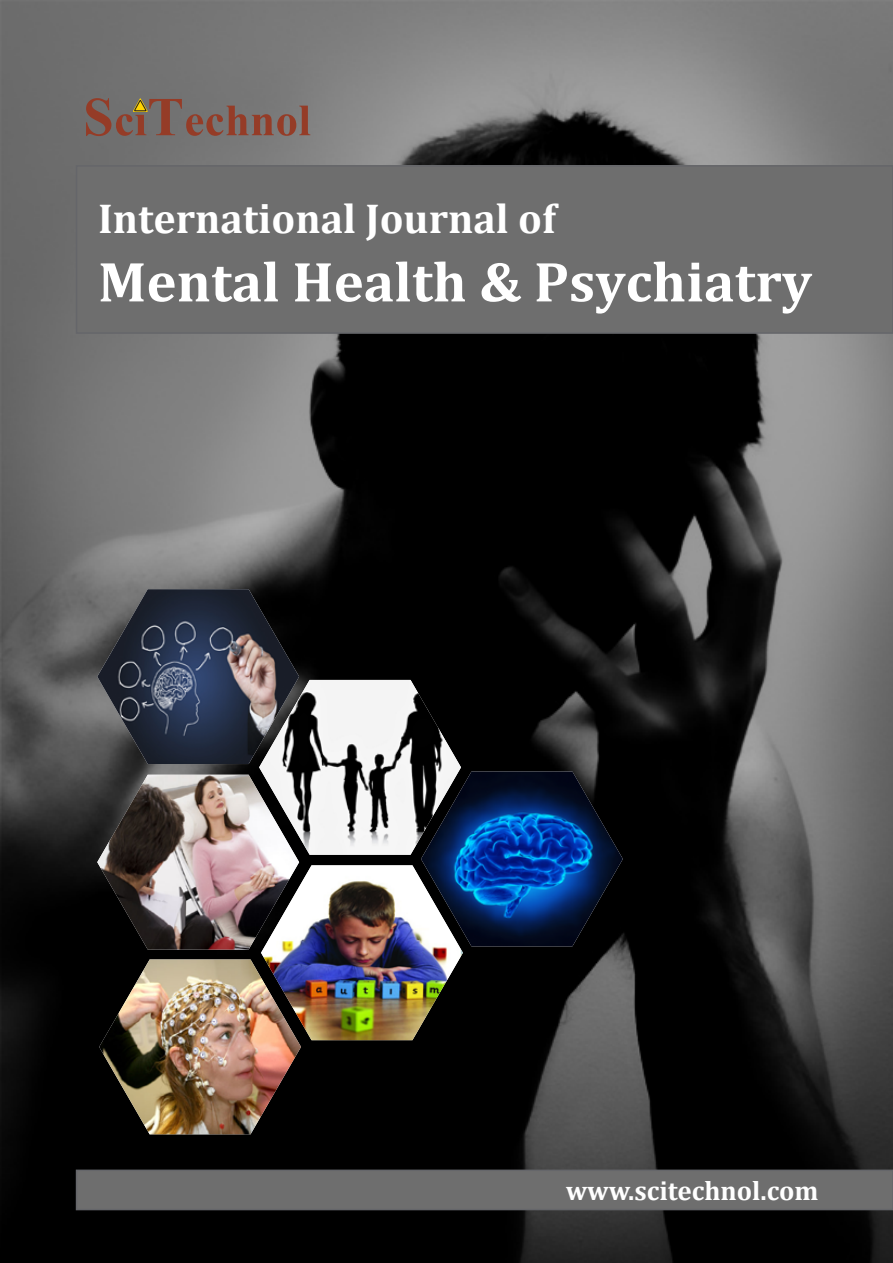
<style>
.page{position:relative;width:893px;height:1263px;background:#fff}
.page>*{position:absolute;margin:0;border:0;box-sizing:border-box;transform-origin:0 0}
.t1{font:700 57px "Cambria";color:#fff}
.t2{font:700 42px "Cambria";color:#fff}
.t3{font:700 27px "Cambria";color:#fff}
</style>
<div class="page">
<img style="left:0;top:0;width:893px;height:1263px">
<div style="left:77px;top:166px;width:816px;height:167px;background:#6e6e6e"></div>
<div style="left:76px;top:165px;width:817px;height:169px;border:2px solid #65666a"></div>
<svg style="left:86px;top:98px;width:224px;height:38px"></svg>
<img style="left:97px;top:589px;width:526px;height:545px">
<img style="left:421px;top:771px;width:202px;height:175px">
<div style="left:77px;top:1170px;width:816px;height:39px;background:#6e6e6e"></div>
<div style="left:76px;top:1169px;width:817px;height:41px;border:2px solid #65666a"></div>
<p class="t2" style="left:98px;top:189px;width:459px">International Journal of</p>
<p class="t1" style="left:98px;top:242px;width:715px">Mental Health &amp; Psychiatry</p>
<p class="t3" style="left:566px;top:1172px;width:254px">www.scitechnol.com</p>
</div>
